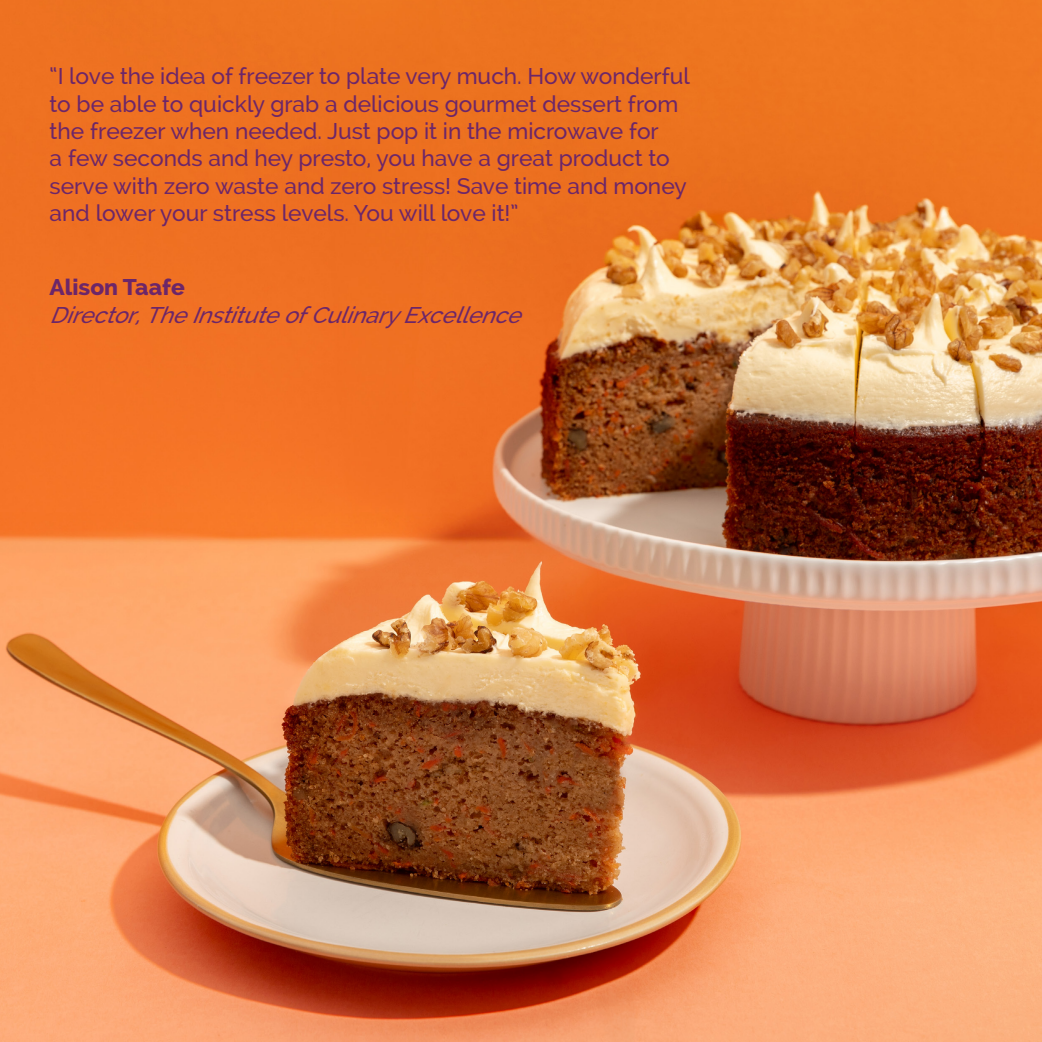
<style>
.page{position:relative;width:1042px;height:1042px;background:#fff}
.page>*{position:absolute;margin:0;border:0;box-sizing:border-box;transform-origin:0 0}
.t1{font:500 22.75px/27.3px "Raleway";color:#6c2669}
.t2{font:italic 500 22.75px "Raleway";color:#6c2669}
.t3{font:800 22.75px "Raleway";color:#6c2669}
</style>
<div class="page">
<img style="left:0;top:0;width:1042px;height:1042px">
<p class="t1" style="left:50px;top:63px;width:642px">“I love the idea of freezer to plate very much. How wonderful to be able to quickly grab a delicious gourmet dessert from the freezer when needed. Just pop it in the microwave for<br>a few seconds and hey presto, you have a great product to serve with zero waste and zero stress! Save time and money and lower your stress levels. You will love it!”</p>
<p class="t3" style="left:50px;top:274px;width:137px">Alison Taafe</p>
<p class="t2" style="left:50px;top:301px;width:482px">Director,TheInstituteofCulinary Excellence</p>
</div>
